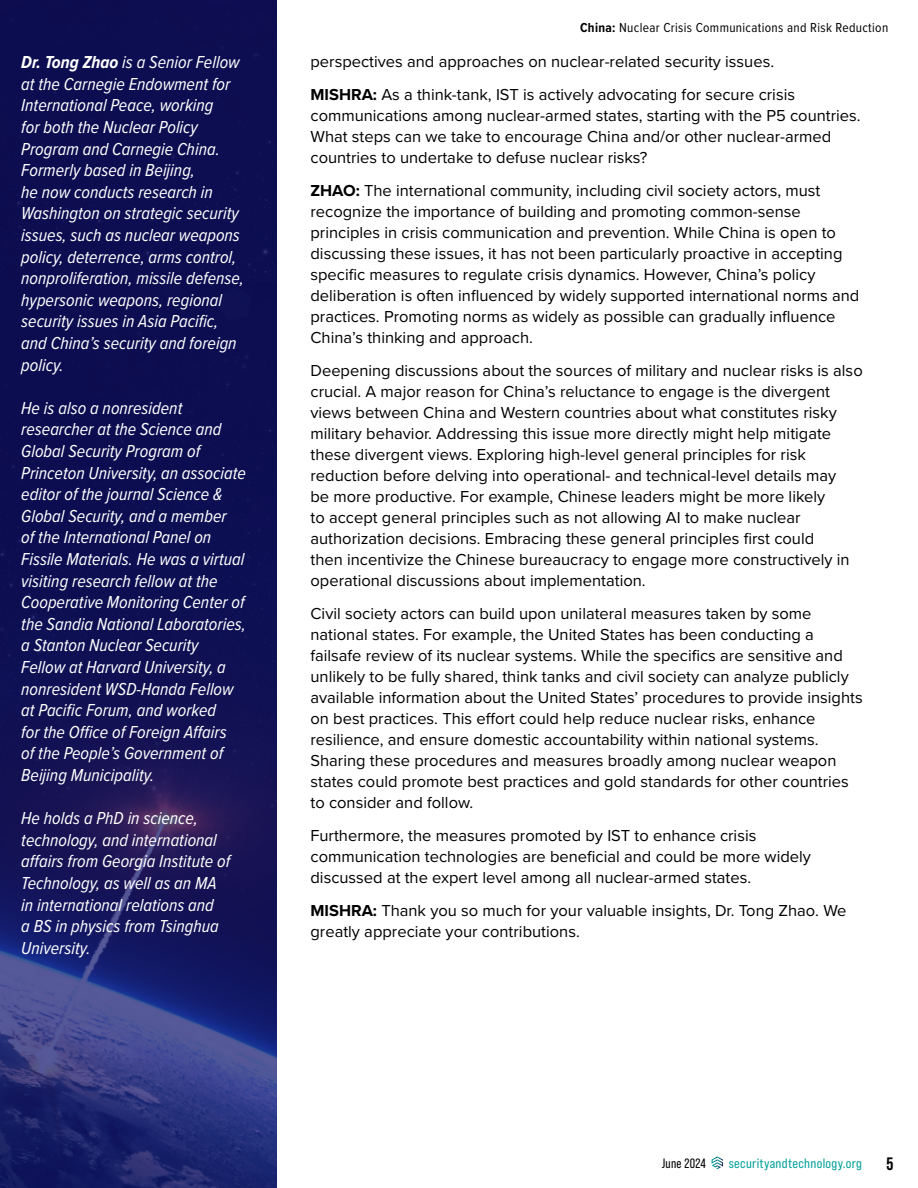
<style>
.page{position:relative;width:918px;height:1188px;background:#fff}
.page>*{position:absolute;margin:0;border:0;box-sizing:border-box;transform-origin:0 0}
.t1{font:italic 18px/21.6px "Proxima Nova Cond";color:#fff}
.t2{font:700 18px "Bebas Neue Pro";color:#000}
.t3{font:16.5px/21px "Proxima Nova";color:#000}
.t4{font:13.5px "Proxima Nova Cond";letter-spacing:.025em;color:#000}
.t5{font:13.5px "Bebas Neue Pro Sm E Rg";letter-spacing:.025em;color:#00a099}
.t6{font:13.5px "Bebas Neue Pro";letter-spacing:.025em;color:#000}
.s1{font-weight:700}
</style>
<div class="page">
<svg style="left:712px;top:1156px;width:11px;height:13px"></svg>
<svg style="left:0;top:0;width:277px;height:1188px;background:#15165b"></svg>
<p class="t1" style="left:21px;top:51px;width:224px"><span class="s1">Dr. Tong Zhao</span> is a Senior Fellow at the Carnegie Endowment for<br>International Peace, working<br>for both the Nuclear Policy<br>Program and Carnegie China.<br>Formerly based in Beijing,<br>he now conducts research in<br>Washington on strategic security issues, such as nuclear weapons policy, deterrence, arms control, nonproliferation, missile defense, hypersonic weapons, regional security issues in Asia Pacific, and China’s security and foreign policy.</p>
<p class="t1" style="left:21px;top:396px;width:226px">He is also a nonresident researcher at the Science and<br>Global Security Program of<br>Princeton University, an associate editor of the journal Science &amp;<br>Global Security, and a member<br>of the International Panel on<br>Fissile Materials. He was a virtual visiting research fellow at the<br>Cooperative Monitoring Center of the Sandia National Laboratories, a Stanton Nuclear Security<br>Fellow at Harvard University, a nonresident WSD-Handa Fellow at Pacific Forum, and worked<br>for the Office of Foreign Affairs<br>of the People’s Government of<br>Beijing Municipality.</p>
<p class="t1" style="left:21px;top:807px;width:210px">He holds a PhD in science, technology, and international affairs from Georgia Institute of<br>Technology, as well as an MA in international relations and<br>a BS in physics from Tsinghua<br>University.</p>
<p class="t4" style="left:580px;top:18px;width:310px"><span class="s1">China:</span> Nuclear Crisis Communications and Risk Reduction</p>
<p class="t3" style="left:310px;top:50px;width:465px">perspectives and approaches on nuclear-related security issues.</p>
<p class="t3" style="left:310px;top:83px;width:552px"><span class="s1">MISHRA:</span> As a think-tank, IST is actively advocating for secure crisis communications among nuclear-armed states, starting with the P5 countries.<br>What steps can we take to encourage China and/or other nuclear-armed countries to undertake to defuse nuclear risks?</p>
<p class="t3" style="left:310px;top:179px;width:550px"><span class="s1">ZHAO:</span> The international community, including civil society actors, must recognize the importance of building and promoting common-sense principles in crisis communication and prevention. While China is open to discussing these issues, it has not been particularly proactive in accepting specific measures to regulate crisis dynamics. However, China’s policy deliberation is often influenced by widely supported international norms and practices. Promoting norms as widely as possible can gradually influence China’s thinking and approach.</p>
<p class="t3" style="left:310px;top:359px;width:554px">Deepening discussions about the sources of military and nuclear risks is also crucial. A major reason for China’s reluctance to engage is the divergent views between China and Western countries about what constitutes risky military behavior. Addressing this issue more directly might help mitigate these divergent views. Exploring high-level general principles for risk reduction before delving into operational- and technical-level details may<br>be more productive. For example, Chinese leaders might be more likely<br>to accept general principles such as not allowing AI to make nuclear authorization decisions. Embracing these general principles first could<br>then incentivize the Chinese bureaucracy to engage more constructively in operational discussions about implementation.</p>
<p class="t3" style="left:310px;top:602px;width:554px">Civil society actors can build upon unilateral measures taken by some national states. For example, the United States has been conducting a failsafe review of its nuclear systems. While the specifics are sensitive and unlikely to be fully shared, think tanks and civil society can analyze publicly available information about the United States’ procedures to provide insights on best practices. This effort could help reduce nuclear risks, enhance resilience, and ensure domestic accountability within national systems.<br>Sharing these procedures and measures broadly among nuclear weapon states could promote best practices and gold standards for other countries to consider and follow.</p>
<p class="t3" style="left:310px;top:824px;width:502px">Furthermore, the measures promoted by IST to enhance crisis communication technologies are beneficial and could be more widely discussed at the expert level among all nuclear-armed states.</p>
<p class="t3" style="left:310px;top:899px;width:538px"><span class="s1">MISHRA:</span> Thank you so much for your valuable insights, Dr. Tong Zhao. We greatly appreciate your contributions.</p>
<p class="t6" style="left:662px;top:1155px;width:46px">June 2024</p>
<p class="t5" style="left:729px;top:1155px;width:135px">securityandtechnology.org</p>
<p class="t2" style="left:886px;top:1153px;width:8px">5</p>
</div>
